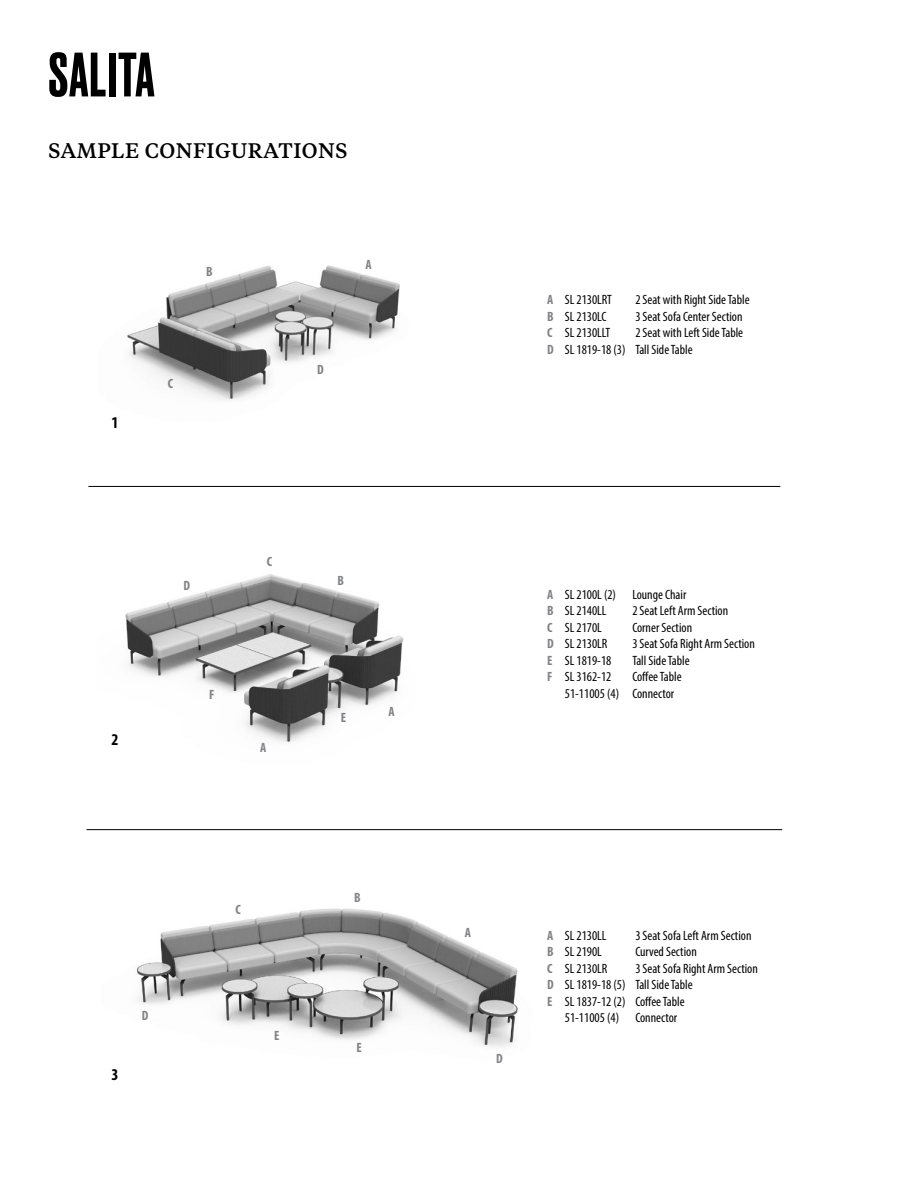
<style>
.page{position:relative;width:918px;height:1188px;background:#fff}
.page>*{position:absolute;margin:0;border:0;box-sizing:border-box;transform-origin:0 0}
.t1{font:500 58.95px "Druk";letter-spacing:.025em;color:#000}
.t2{font:500 21px "Tiempos Text";letter-spacing:.025em;color:#000}
.t3{font:700 condensed 16.5px "Myriad Pro";color:#000}
.t4{font:condensed 13.5px/16.5px "Myriad Pro";color:#000}
.t5{font:700 condensed 13.5px "Myriad Pro";color:#808285}
</style>
<div class="page">
<img style="left:127px;top:265px;width:273px;height:135px">
<img style="left:125px;top:574px;width:279px;height:168px">
<hr style="left:88px;top:486px;width:692px;height:1px;background:#000">
<hr style="left:86px;top:829px;width:696px;height:1px;background:#000">
<img style="left:137px;top:908px;width:381px;height:139px">
<h1 class="t1" style="left:49px;top:34px;width:107px">SALITA</h1>
<h2 class="t2" style="left:49px;top:136px;width:301px">SAMPLE CONFIGURATIONS</h2>
<p class="t3" style="left:111px;top:412px;width:9px">1</p>
<p class="t5" style="left:206px;top:263px;width:8px">B</p>
<p class="t5" style="left:168px;top:375px;width:7px">C</p>
<p class="t5" style="left:317px;top:361px;width:8px">D</p>
<p class="t5" style="left:366px;top:256px;width:8px">A</p>
<p class="t3" style="left:111px;top:730px;width:9px">2</p>
<p class="t5" style="left:184px;top:577px;width:8px">D</p>
<p class="t5" style="left:209px;top:686px;width:7px">F</p>
<p class="t5" style="left:267px;top:553px;width:7px">C</p>
<p class="t5" style="left:260px;top:739px;width:8px">A</p>
<p class="t5" style="left:337px;top:572px;width:8px">B</p>
<p class="t5" style="left:341px;top:709px;width:7px">E</p>
<p class="t5" style="left:388px;top:704px;width:8px">A</p>
<p class="t3" style="left:111px;top:1064px;width:9px">3</p>
<p class="t5" style="left:142px;top:1007px;width:8px">D</p>
<p class="t5" style="left:235px;top:901px;width:7px">C</p>
<p class="t5" style="left:274px;top:1027px;width:7px">E</p>
<p class="t5" style="left:354px;top:889px;width:8px">B</p>
<p class="t5" style="left:356px;top:1039px;width:7px">E</p>
<p class="t5" style="left:547px;top:292px;width:8px">A</p>
<p class="t5" style="left:547px;top:308px;width:8px">B</p>
<p class="t5" style="left:547px;top:325px;width:7px">C</p>
<p class="t5" style="left:547px;top:341px;width:8px">D</p>
<p class="t4" style="left:565px;top:292px;width:49px">SL 2130LRT</p>
<p class="t4" style="left:635px;top:292px;width:116px">2 Seat with Right Side Table</p>
<p class="t4" style="left:565px;top:308px;width:43px">SL 2130LC</p>
<p class="t4" style="left:635px;top:308px;width:109px">3 Seat Sofa Center Section</p>
<p class="t4" style="left:565px;top:325px;width:47px">SL 2130LLT</p>
<p class="t4" style="left:565px;top:325px;width:180px;text-indent:70px">2 Seat with Left Side Table<br>SL 1819-18 (3) Tall Side Table</p>
<p class="t5" style="left:547px;top:586px;width:8px">A</p>
<p class="t5" style="left:547px;top:602px;width:8px">B</p>
<p class="t5" style="left:547px;top:619px;width:7px">C</p>
<p class="t5" style="left:547px;top:635px;width:8px">D</p>
<p class="t5" style="left:547px;top:652px;width:7px">E</p>
<p class="t5" style="left:547px;top:668px;width:7px">F</p>
<p class="t4" style="left:565px;top:586px;width:123px">SL 2100L (2) Lounge Chair<br>SL 2140LL</p>
<p class="t4" style="left:632px;top:602px;width:97px">2 Seat Left Arm Section</p>
<p class="t4" style="left:565px;top:619px;width:39px">SL 2170L</p>
<p class="t4" style="left:632px;top:619px;width:61px">Corner Section</p>
<p class="t4" style="left:565px;top:635px;width:44px">SL 2130LR</p>
<p class="t4" style="left:632px;top:635px;width:124px">3 Seat Sofa Right Arm Section</p>
<p class="t4" style="left:565px;top:652px;width:48px">SL 1819-18</p>
<p class="t4" style="left:632px;top:652px;width:59px">Tall Side Table</p>
<p class="t4" style="left:565px;top:668px;width:48px">SL 3162-12</p>
<p class="t4" style="left:565px;top:668px;width:118px;text-indent:68px">Coffee Table<br>51-11005 (4) Connector</p>
<p class="t5" style="left:465px;top:924px;width:8px">A</p>
<p class="t5" style="left:547px;top:927px;width:8px">A</p>
<p class="t5" style="left:547px;top:943px;width:8px">B</p>
<p class="t5" style="left:547px;top:960px;width:7px">C</p>
<p class="t5" style="left:547px;top:976px;width:8px">D</p>
<p class="t5" style="left:547px;top:993px;width:7px">E</p>
<p class="t4" style="left:565px;top:927px;width:43px">SL 2130LL</p>
<p class="t4" style="left:635px;top:927px;width:118px">3 Seat Sofa Left Arm Section</p>
<p class="t4" style="left:565px;top:943px;width:39px">SL 2190L</p>
<p class="t4" style="left:635px;top:943px;width:63px">Curved Section</p>
<p class="t4" style="left:565px;top:960px;width:44px">SL 2130LR</p>
<p class="t4" style="left:565px;top:960px;width:195px;text-indent:70px">3 Seat Sofa Right Arm Section<br>SL 1819-18 (5) Tall Side Table<br>SL 1837-12 (2) Coffee Table<br>51-11005 (4) Connector</p>
<p class="t5" style="left:496px;top:1050px;width:8px">D</p>
</div>
